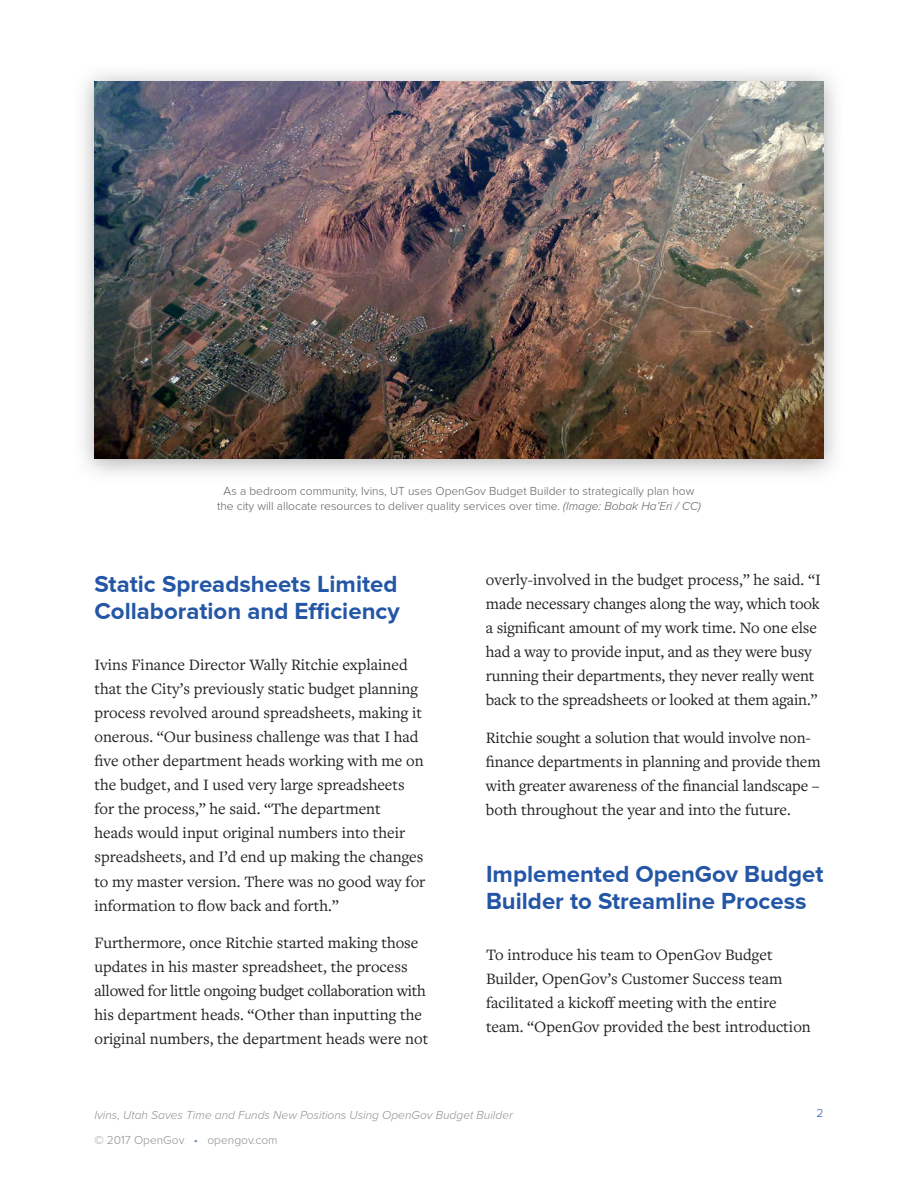
<style>
.page{position:relative;width:918px;height:1188px;background:#fff}
.page>*{position:absolute;margin:0;border:0;box-sizing:border-box;transform-origin:0 0}
.t1{font:700 24px/27px "Proxima Nova";color:#2456a6}
.t2{font:16.5px/24px "Freight Text Pro";color:#202020}
.t3{font:300 12px/15px "Proxima Nova";color:#5f5f5f;text-align:center}
.t4{font:italic 300 12px "Proxima Nova";color:#8f8f8f}
.t5{font:300 12px "Proxima Nova";color:#8f8f8f}
.t6{font:300 12px "Proxima Nova";color:#2456a6}
.s1{font-style:italic}
.s2{color:#6689c1}
</style>
<div class="page">
<img style="left:94px;top:81px;width:730px;height:378px">
<p class="t3" style="left:217px;top:484px;width:486px">As a bedroom community, Ivins, UT uses OpenGov Budget Builder to strategically plan how the city will allocate resources to deliver quality services over time. <span class="s1">(Image: Bobak Ha’Eri / CC)</span></p>
<h1 class="t1" style="left:94px;top:571px;width:307px">Static Spreadsheets Limited<br>Collaboration and E ciency</h1>
<p class="t2" style="left:94px;top:653px;width:332px">Ivins Finance Director Wally Ritchie explained that the City’s previously static budget planning process revolved around spreadsheets, making it onerous. “Our business challenge was that I had five other department heads working with me on the budget, and I used very large spreadsheets for the process,” he said. “The department<br>heads would input original numbers into their spreadsheets, and I’d end up making the changes to my master version. There was no good way for information to flow back and forth.”</p>
<p class="t2" style="left:94px;top:930px;width:335px">Furthermore, once Ritchie started making those updates in his master spreadsheet, the process allowed for little ongoing budget collaboration with his department heads. “Other than inputting the original numbers, the department heads were not</p>
<p class="t2" style="left:486px;top:567px;width:336px">overly-involved in the budget process,” he said. “I made necessary changes along the way, which took a significant amount of my work time. No one else had a way to provide input, and as they were busy running their departments, they never really went back to the spreadsheets or looked at them again.”</p>
<p class="t2" style="left:486px;top:725px;width:336px">Ritchie sought a solution that would involve non&shy;finance departments in planning and provide them with greater awareness of the financial landscape – both throughout the year and into the future.</p>
<h1 class="t1" style="left:486px;top:861px;width:339px">Implemented OpenGov Budget<br>Builder to Streamline Process</h1>
<p class="t2" style="left:486px;top:942px;width:326px">To introduce his team to OpenGov Budget Builder, OpenGov’s Customer Success team facilitated a kickoff meeting with the entire team. “OpenGov provided the best introduction</p>
<p class="t4" style="left:94px;top:1109px;width:420px">Ivins, Utah Saves Time and Funds New Positions Using OpenGov Budget Builder</p>
<p class="t6" style="left:817px;top:1106px;width:8px">2</p>
<p class="t5" style="left:94px;top:1133px;width:185px">© 2017 OpenGov <span class="s2">•</span> opengov.com</p>
</div>
